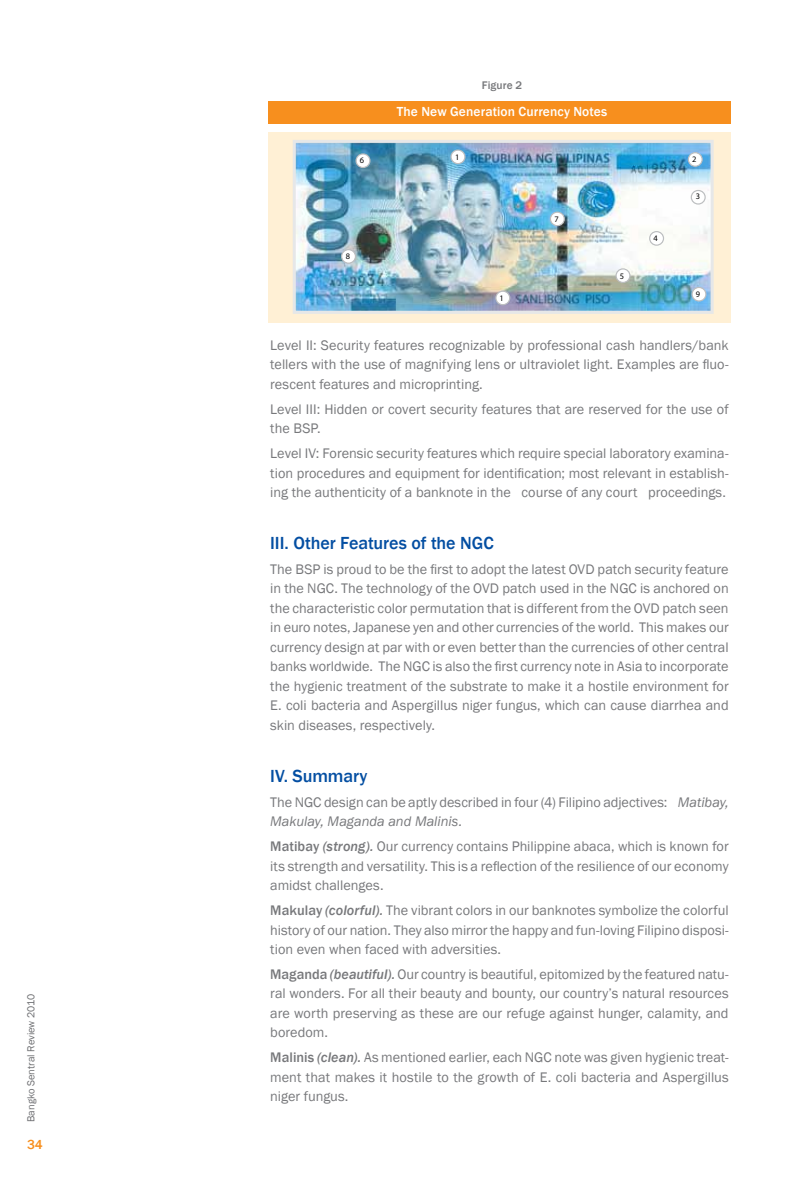
<style>
.page{position:relative;width:810px;height:1188px;background:#fff}
.page>*{position:absolute;margin:0;border:0;box-sizing:border-box;transform-origin:0 0}
.t1{font:500 18px "Franklin Gothic";letter-spacing:-.005em;color:#034ea2}
.t2{font:14.25px/19.5px "Franklin Gothic";color:#77787b;text-align:justify}
.t3{font:500 13.5px "Franklin Gothic";letter-spacing:.01em;color:#fff}
.t4{font:500 13.5px "Franklin Gothic";color:#f78f1e}
.t5{font:500 11.4px "Franklin Gothic";letter-spacing:.01em;color:#77787b}
.t6{font:10.5px "Franklin Gothic";color:#6d6e71}
.t7{font:8.4px "Myriad Pro";color:#000}
.s1{font-style:italic}
.s2{font-weight:500}
.s3{font-weight:500;font-style:italic}
</style>
<div class="page">
<div style="left:268px;top:133px;width:463px;height:190px;background:#fff0d5"></div>
<img style="left:297px;top:144px;width:413px;height:166px">
<div style="left:293px;top:140px;width:421px;height:174px;border:3px solid #e6e7e8"></div>
<div style="left:356px;top:154px;width:14px;height:13px;background:#fff;border-radius:50%"></div>
<div style="left:356px;top:153px;width:15px;height:15px;border:1px solid #bcbec0;border-radius:50%"></div>
<div style="left:342px;top:250px;width:13px;height:13px;background:#fff;border-radius:50%"></div>
<div style="left:341px;top:249px;width:15px;height:15px;border:1px solid #bcbec0;border-radius:50%"></div>
<div style="left:550px;top:212px;width:14px;height:14px;background:#fff;border-radius:50%"></div>
<div style="left:550px;top:212px;width:15px;height:14px;border:1px solid #bcbec0;border-radius:50%"></div>
<div style="left:616px;top:269px;width:14px;height:13px;background:#fff;border-radius:50%"></div>
<div style="left:615px;top:268px;width:16px;height:15px;border:1px solid #bcbec0;border-radius:50%"></div>
<div style="left:650px;top:232px;width:14px;height:13px;background:#fff;border-radius:50%"></div>
<div style="left:649px;top:231px;width:15px;height:15px;border:1px solid #bcbec0;border-radius:50%"></div>
<div style="left:691px;top:190px;width:14px;height:14px;background:#fff;border-radius:50%"></div>
<div style="left:691px;top:190px;width:15px;height:15px;border:1px solid #bcbec0;border-radius:50%"></div>
<div style="left:688px;top:153px;width:14px;height:13px;background:#fff;border-radius:50%"></div>
<div style="left:688px;top:152px;width:15px;height:15px;border:1px solid #bcbec0;border-radius:50%"></div>
<div style="left:692px;top:287px;width:14px;height:14px;background:#fff;border-radius:50%"></div>
<div style="left:691px;top:287px;width:16px;height:15px;border:1px solid #bcbec0;border-radius:50%"></div>
<div style="left:496px;top:291px;width:14px;height:14px;background:#fff;border-radius:50%"></div>
<div style="left:495px;top:291px;width:15px;height:14px;border:1px solid #bcbec0;border-radius:50%"></div>
<div style="left:451px;top:150px;width:14px;height:14px;background:#fff;border-radius:50%"></div>
<div style="left:450px;top:149px;width:15px;height:15px;border:1px solid #bcbec0;border-radius:50%"></div>
<div style="left:268px;top:101px;width:463px;height:23px;background:#f78f1e"></div>
<p class="t6" style="left:24px;top:1122px;width:129px;rotate:-90deg">Bangko Sentral Review 2010</p>
<p class="t4" style="left:27px;top:1136px;width:17px">34</p>
<p class="t5" style="left:482px;top:78px;width:42px">Figure 2</p>
<p class="t7" style="left:360px;top:155px;width:6px">6</p>
<p class="t7" style="left:346px;top:251px;width:6px">8</p>
<p class="t3" style="left:397px;top:104px;width:212px">The New Generation Currency Notes</p>
<p class="t7" style="left:455px;top:152px;width:6px">1</p>
<p class="t7" style="left:500px;top:293px;width:6px">1</p>
<p class="t7" style="left:555px;top:214px;width:6px">7</p>
<p class="t7" style="left:620px;top:271px;width:6px">5</p>
<p class="t7" style="left:654px;top:233px;width:6px">4</p>
<p class="t7" style="left:692px;top:154px;width:6px">2</p>
<p class="t7" style="left:696px;top:191px;width:6px">3</p>
<p class="t7" style="left:696px;top:289px;width:6px">9</p>
<p class="t2" style="left:270px;top:336px;width:460px">Level II: Security features recognizable by professional cash handlers/bank tellers with the use of magnifying lens or ultraviolet light. Examples are fluo&shy;rescent features and microprinting.</p>
<p class="t2" style="left:270px;top:400px;width:460px">Level III: Hidden or covert security features that are reserved for the use of the BSP.</p>
<p class="t2" style="left:270px;top:444px;width:460px">Level IV: Forensic security features which require special laboratory examina&shy;tion procedures and equipment for identification; most relevant in establish&shy;ing the authenticity of a banknote in the course of any court proceedings.</p>
<p class="t1" style="left:270px;top:532px;width:225px">III. Other Features of the NGC</p>
<p class="t2" style="left:270px;top:560px;width:460px">The BSP is proud to be the first to adopt the latest OVD patch security feature in the NGC. The technology of the OVD patch used in the NGC is anchored on the characteristic color permutation that is different from the OVD patch seen in euro notes, Japanese yen and other currencies of the world. This makes our currency design at par with or even better than the currencies of other central banks worldwide. The NGC is also the first currency note in Asia to incorporate the hygienic treatment of the substrate to make it a hostile environment for E. coli bacteria and Aspergillus niger fungus, which can cause diarrhea and skin diseases, respectively.</p>
<p class="t1" style="left:270px;top:765px;width:99px">IV. Summary</p>
<p class="t2" style="left:270px;top:793px;width:460px">The NGC design can be aptly described in four (4) Filipino adjectives: <span class="s1">Matibay,<br>Makulay, Maganda and Malinis.</span></p>
<p class="t2" style="left:270px;top:837px;width:460px"><span class="s2">Matibay</span> <span class="s3">(strong).</span> Our currency contains Philippine abaca, which is known for its strength and versatility. This is a reflection of the resilience of our economy amidst challenges.</p>
<p class="t2" style="left:270px;top:901px;width:460px"><span class="s2">Makulay</span> <span class="s3">(colorful).</span> The vibrant colors in our banknotes symbolize the colorful history of our nation. They also mirror the happy and fun-loving Filipino disposi&shy;tion even when faced with adversities.</p>
<p class="t2" style="left:270px;top:965px;width:460px"><span class="s2">Maganda</span> <span class="s3">(beautiful).</span> Our country is beautiful, epitomized by the featured natu&shy;ral wonders. For all their beauty and bounty, our country’s natural resources are worth preserving as these are our refuge against hunger, calamity, and boredom.</p>
<p class="t2" style="left:270px;top:1048px;width:460px"><span class="s2">Malinis</span> <span class="s3">(clean).</span> As mentioned earlier, each NGC note was given hygienic treat&shy;ment that makes it hostile to the growth of E. coli bacteria and Aspergillus niger fungus.</p>
</div>
